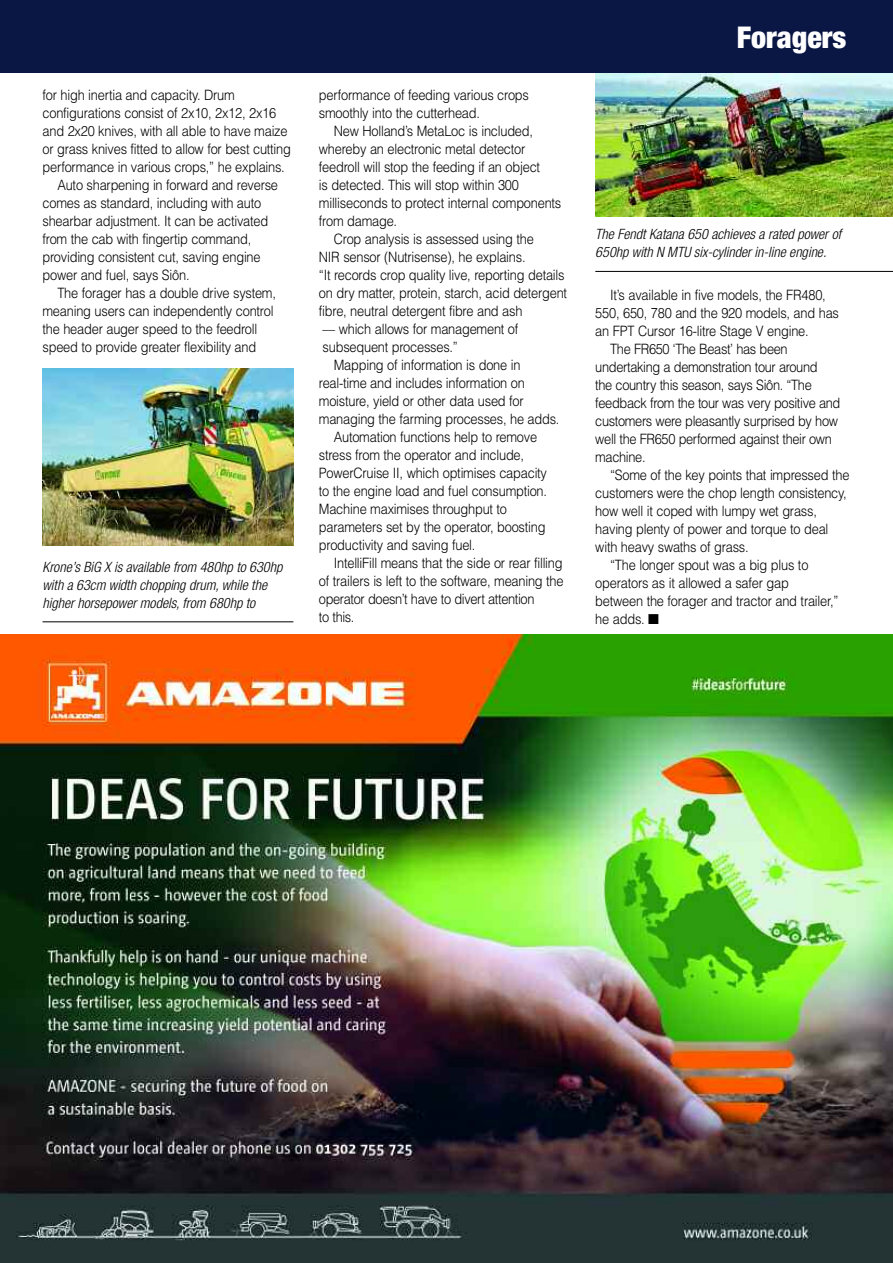
<style>
.page{position:relative;width:893px;height:1263px;background:#fff}
.page>*{position:absolute;margin:0;border:0;box-sizing:border-box;transform-origin:0 0}
.t1{font:900 condensed 30px "Helvetica Neue";color:#fff}
.t2{font:300 14.25px/18px "Helvetica";letter-spacing:-.015em;color:#000;scale:.9 1}
.t3{font:italic 300 condensed 14.25px/18px "Helvetica Neue";color:#000}
</style>
<div class="page">
<img style="left:0;top:635px;width:893px;height:628px">
<img style="left:595px;top:72px;width:298px;height:144px">
<img style="left:43px;top:368px;width:250px;height:178px">
<div style="left:0;top:0;width:893px;height:72px;background:#0a1643"></div>
<hr style="left:43px;top:621px;width:250px;height:1px;background:#000">
<hr style="left:595px;top:271px;width:298px;height:1px;background:#000">
<p class="t2" style="left:43px;top:86px;width:215px">for high inertia and capacity. Drum</p>
<p class="t2" style="left:43px;top:104px;width:261px">configurations consist of 2x10, 2x12, 2x16</p>
<p class="t2" style="left:43px;top:122px;width:274px">and 2x20 knives, with all able to have maize</p>
<p class="t2" style="left:43px;top:140px;width:278px">or grass knives fitted to allow for best cutting</p>
<p class="t2" style="left:43px;top:158px;width:271px">performance in various crops,” he explains.</p>
<p class="t2" style="left:57px;top:176px;width:247px">Auto sharpening in forward and reverse</p>
<p class="t2" style="left:43px;top:194px;width:245px">comes as standard, including with auto</p>
<p class="t2" style="left:43px;top:212px;width:252px">shearbar adjustment. It can be activated</p>
<p class="t2" style="left:43px;top:230px;width:233px">from the cab with fingertip command,</p>
<p class="t2" style="left:43px;top:248px;width:244px">providing consistent cut, saving engine</p>
<p class="t2" style="left:43px;top:266px;width:165px">power and fuel, says Siôn.</p>
<p class="t2" style="left:57px;top:284px;width:244px">The forager has a double drive system,</p>
<p class="t2" style="left:43px;top:302px;width:258px">meaning users can independently control</p>
<p class="t2" style="left:43px;top:320px;width:240px">the header auger speed to the feedroll</p>
<p class="t2" style="left:43px;top:338px;width:239px">speed to provide greater flexibility and</p>
<p class="t3" style="left:43px;top:559px;width:241px">Krone’s BiG X is available from 480hp to 630hp with a 63cm width chopping drum, while the higher horsepower models, from 680hp to</p>
<p class="t2" style="left:319px;top:86px;width:235px">performance of feeding various crops smoothly into the cutterhead.</p>
<p class="t2" style="left:334px;top:122px;width:223px">New Holland’s MetaLoc is included,</p>
<p class="t2" style="left:319px;top:140px;width:231px">whereby an electronic metal detector</p>
<p class="t2" style="left:319px;top:158px;width:247px">feedroll will stop the feeding if an object</p>
<p class="t2" style="left:319px;top:176px;width:224px">is detected. This will stop within 300</p>
<p class="t2" style="left:319px;top:194px;width:271px">milliseconds to protect internal components</p>
<p class="t2" style="left:319px;top:212px;width:88px">from damage.</p>
<p class="t2" style="left:334px;top:230px;width:224px">Crop analysis is assessed using the</p>
<p class="t2" style="left:319px;top:248px;width:231px">NIR sensor (Nutrisense), he explains.</p>
<p class="t2" style="left:319px;top:266px;width:274px">“It records crop quality live, reporting details</p>
<p class="t2" style="left:319px;top:284px;width:277px">on dry matter, protein, starch, acid detergent</p>
<p class="t2" style="left:319px;top:302px;width:228px">fibre, neutral detergent fibre and ash</p>
<p class="t2" style="left:323px;top:320px;width:219px">–– which allows for management of</p>
<p class="t2" style="left:323px;top:338px;width:152px">subsequent processes.”</p>
<p class="t2" style="left:334px;top:356px;width:209px">Mapping of information is done in</p>
<p class="t2" style="left:319px;top:374px;width:230px">real-time and includes information on</p>
<p class="t2" style="left:319px;top:392px;width:229px">moisture, yield or other data used for</p>
<p class="t2" style="left:319px;top:410px;width:269px">managing the farming processes, he adds.</p>
<p class="t2" style="left:334px;top:428px;width:227px">Automation functions help to remove</p>
<p class="t2" style="left:319px;top:446px;width:229px">stress from the operator and include,</p>
<p class="t2" style="left:319px;top:464px;width:255px">PowerCruise II, which optimises capacity</p>
<p class="t2" style="left:319px;top:482px;width:255px">to the engine load and fuel consumption.</p>
<p class="t2" style="left:319px;top:500px;width:211px">Machine maximises throughput to</p>
<p class="t2" style="left:319px;top:518px;width:253px">parameters set by the operator, boosting</p>
<p class="t2" style="left:319px;top:536px;width:175px">productivity and saving fuel.</p>
<p class="t2" style="left:334px;top:554px;width:256px">IntelliFill means that the side or rear filling</p>
<p class="t2" style="left:319px;top:572px;width:273px">of trailers is left to the software, meaning the</p>
<p class="t2" style="left:319px;top:590px;width:241px">operator doesn’t have to divert attention</p>
<p class="t2" style="left:319px;top:608px;width:41px">to this.</p>
<h1 class="t1" style="left:737px;top:27px;width:111px">Foragers</h1>
<p class="t3" style="left:595px;top:226px;width:247px">The Fendt Katana 650 achieves a rated power of<br>650hp with N MTU six-cylinder in-line engine.</p>
<p class="t2" style="left:610px;top:286px;width:241px">It’s available in five models, the FR480,</p>
<p class="t2" style="left:595px;top:304px;width:272px">550, 650, 780 and the 920 models, and has</p>
<p class="t2" style="left:595px;top:322px;width:239px">an FPT Cursor 16-litre Stage V engine.</p>
<p class="t2" style="left:610px;top:340px;width:199px">The FR650 ‘The Beast’ has been</p>
<p class="t2" style="left:595px;top:358px;width:248px">undertaking a demonstration tour around</p>
<p class="t2" style="left:595px;top:376px;width:242px">the country this season, says Siôn. “The</p>
<p class="t2" style="left:595px;top:394px;width:274px">feedback from the tour was very positive and</p>
<p class="t2" style="left:595px;top:412px;width:271px">customers were pleasantly surprised by how</p>
<p class="t2" style="left:595px;top:430px;width:264px">well the FR650 performed against their own</p>
<p class="t2" style="left:595px;top:448px;width:57px">machine.</p>
<p class="t2" style="left:610px;top:466px;width:267px">“Some of the key points that impressed the</p>
<p class="t2" style="left:595px;top:484px;width:281px">customers were the chop length consistency,</p>
<p class="t2" style="left:595px;top:502px;width:248px">how well it coped with lumpy wet grass,</p>
<p class="t2" style="left:595px;top:520px;width:261px">having plenty of power and torque to deal</p>
<p class="t2" style="left:595px;top:538px;width:172px">with heavy swaths of grass.</p>
<p class="t2" style="left:610px;top:556px;width:222px">“The longer spout was a big plus to</p>
<p class="t2" style="left:595px;top:574px;width:217px">operators as it allowed a safer gap</p>
<p class="t2" style="left:595px;top:592px;width:271px">between the forager and tractor and trailer,”</p>
<p class="t2" style="left:595px;top:610px;width:72px">he adds. ■</p>
</div>
